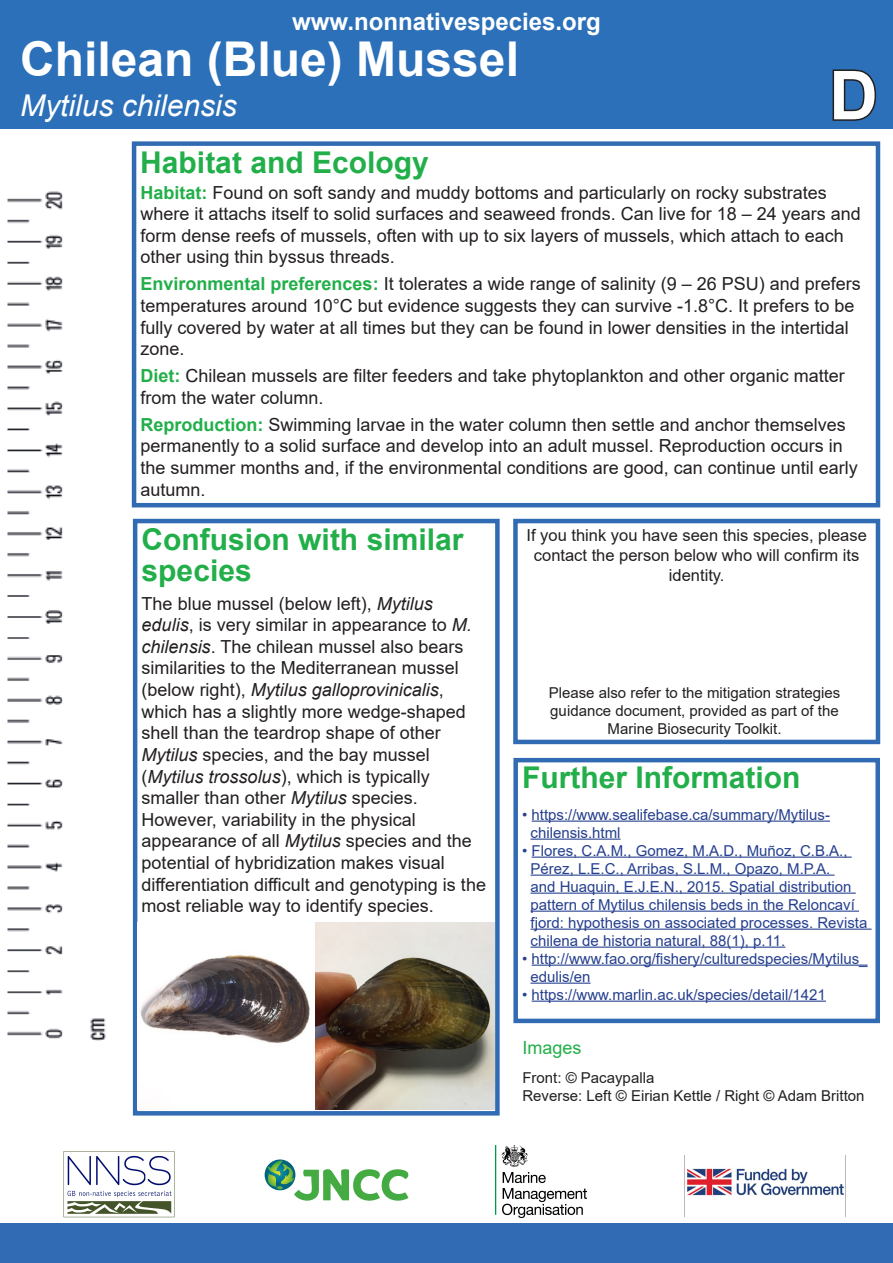
<style>
.page{position:relative;width:893px;height:1263px;background:#fff}
.page>*{position:absolute;margin:0;border:0;box-sizing:border-box;transform-origin:0 0}
.t1{font:700 67.5px "Arial";color:#fff}
.t2{font:700 48px "Arial";color:#fff}
.t3{font:700 30px/31.5px "Arial";color:#22af4a}
.t4{font:italic 30px "Arial";color:#fff}
.nonnativespecies_lin{font:700 24px "Arial";color:#fff}
.t5{font:18px/21.6px "Arial";color:#231f20}
.t6{font:18px "Arial";color:#22af4a}
.t7{font:16.5px/19.8px "Arial";color:#231f20;text-align:center}
.t8{font:15px/18px "Arial";color:#253f8e}
.t9{font:15px/18px "Arial";color:#231f20}
.s1{font-weight:700;color:#22af4a}
.s2{font-style:italic}
</style>
<div class="page">
<img style="left:63px;top:1151px;width:112px;height:67px">
<img style="left:496px;top:1146px;width:90px;height:71px">
<img style="left:687px;top:1168px;width:157px;height:28px">
<svg style="left:265px;top:1159px;width:30px;height:31px"></svg>
<svg style="left:266px;top:1160px;width:143px;height:41px"></svg>
<img style="left:7px;top:190px;width:128px;height:851px">
<hr style="left:532px;top:820px;width:298px;height:2px;background:#253f8e">
<hr style="left:530px;top:838px;width:91px;height:2px;background:#253f8e">
<hr style="left:532px;top:856px;width:320px;height:2px;background:#253f8e">
<hr style="left:530px;top:874px;width:304px;height:2px;background:#253f8e">
<hr style="left:530px;top:892px;width:326px;height:2px;background:#253f8e">
<hr style="left:530px;top:910px;width:329px;height:2px;background:#253f8e">
<hr style="left:530px;top:928px;width:341px;height:2px;background:#253f8e">
<hr style="left:530px;top:946px;width:255px;height:2px;background:#253f8e">
<hr style="left:532px;top:964px;width:336px;height:2px;background:#253f8e">
<hr style="left:530px;top:982px;width:61px;height:2px;background:#253f8e">
<hr style="left:532px;top:1000px;width:294px;height:2px;background:#253f8e">
<div style="left:513px;top:758px;width:367px;height:265px;border:4px solid #316bb3"></div>
<div style="left:133px;top:519px;width:367px;height:596px;border:4px solid #316bb3"></div>
<div style="left:513px;top:519px;width:367px;height:225px;border:4px solid #316bb3"></div>
<div style="left:0;top:1223px;width:893px;height:40px;background:#316bb3"></div>
<img style="left:137px;top:923px;width:357px;height:187px">
<div style="left:0;top:0;width:893px;height:129px;background:#2b70b8"></div>
<svg style="left:832px;top:69px;width:45px;height:52px"></svg>
<div style="left:132px;top:141px;width:748px;height:366px;border:4px solid #316bb3"></div>
<p class="nonnativespecies_lin" style="left:292px;top:5px;width:310px">www.nonnativespecies.org</p>
<p class="t2" style="left:20px;top:25px;width:500px">Chilean (Blue) Mussel</p>
<p class="t4" style="left:20px;top:86px;width:218px">Mytilus chilensis</p>
<p class="t3" style="left:140px;top:147px;width:290px">Habitat and Ecology</p>
<p class="t1" style="left:829px;top:48px;width:50px">D</p>
<p class="t5" style="left:141px;top:181px;width:722px"><span class="s1">Habitat:</span> Found on soft sandy and muddy bottoms and particularly on rocky substrates where it attachs itself to solid surfaces and seaweed fronds. Can live for 18 – 24 years and form dense reefs of mussels, often with up to six layers of mussels, which attach to each other using thin byssus threads.</p>
<p class="t5" style="left:141px;top:273px;width:722px"><span class="s1">Environmental preferences:</span> It tolerates a wide range of salinity (9 – 26 PSU) and prefers temperatures around 10°C but evidence suggests they can survive -1.8°C. It prefers to be fully covered by water at all times but they can be found in lower densities in the intertidal zone.</p>
<p class="t5" style="left:141px;top:365px;width:706px"><span class="s1">Diet:</span> Chilean mussels are filter feeders and take phytoplankton and other organic matter from the water column.</p>
<p class="t5" style="left:141px;top:414px;width:719px"><span class="s1">Reproduction:</span> Swimming larvae in the water column then settle and anchor themselves permanently to a solid surface and develop into an adult mussel. Reproduction occurs in the summer months and, if the environmental conditions are good, can continue until early autumn.</p>
<p class="t3" style="left:142px;top:524px;width:323px">Confusion with similar species</p>
<p class="t5" style="left:142px;top:592px;width:346px">The blue mussel (below left), <span class="s2">Mytilus edulis</span>, is very similar in appearance to <span class="s2">M. chilensis</span>. The chilean mussel also bears similarities to the Mediterranean mussel (below right), <span class="s2">Mytilus galloprovinicalis</span>, which has a slightly more wedge-shaped shell than the teardrop shape of other <span class="s2">Mytilus</span> species, and the bay mussel (<span class="s2">Mytilus trossolus</span>), which is typically smaller than other <span class="s2">Mytilus</span> species.<br>However, variability in the physical appearance of all <span class="s2">Mytilus</span> species and the potential of hybridization makes visual differentiation difficult and genotyping is the most reliable way to identify species.</p>
<p class="t7" style="left:527px;top:525px;width:342px">If you think you have seen this species, please contact the person below who will confirm its identity.</p>
<p class="t9" style="left:549px;top:683px;width:293px">Please also refer to the mitigation strategies guidance document, provided as part of the</p>
<p class="t9" style="left:608px;top:719px;width:175px">Marine Biosecurity Toolkit.</p>
<p class="t3" style="left:522px;top:762px;width:280px">Further Information</p>
<p class="t8" style="left:530px;top:805px;width:301px;text-indent:-8px">• https://www.sealifebase.ca/summary/Mytilus&shy;chilensis.html</p>
<p class="t8" style="left:530px;top:841px;width:338px;text-indent:-8px">• Flores, C.A.M., Gomez, M.A.D., Muñoz, C.B.A., Pérez, L.E.C., Arribas, S.L.M., Opazo, M.P.A.<br>and Huaquin, E.J.E.N., 2015. Spatial distribution pattern of Mytilus chilensis beds in the Reloncaví fjord: hypothesis on associated processes. Revista chilena de historia natural, 88(1), p.11.</p>
<p class="t8" style="left:530px;top:949px;width:339px;text-indent:-8px">• http://www.fao.org/fishery/culturedspecies/Mytilus_ edulis/en</p>
<p class="t8" style="left:522px;top:985px;width:305px">• https://www.marlin.ac.uk/species/detail/1421</p>
<p class="t6" style="left:522px;top:1035px;width:61px">Images</p>
<p class="t9" style="left:522px;top:1069px;width:133px">Front: © Pacaypalla</p>
<p class="t9" style="left:522px;top:1087px;width:344px">Reverse: Left © Eirian Kettle / Right © Adam Britton</p>
</div>
